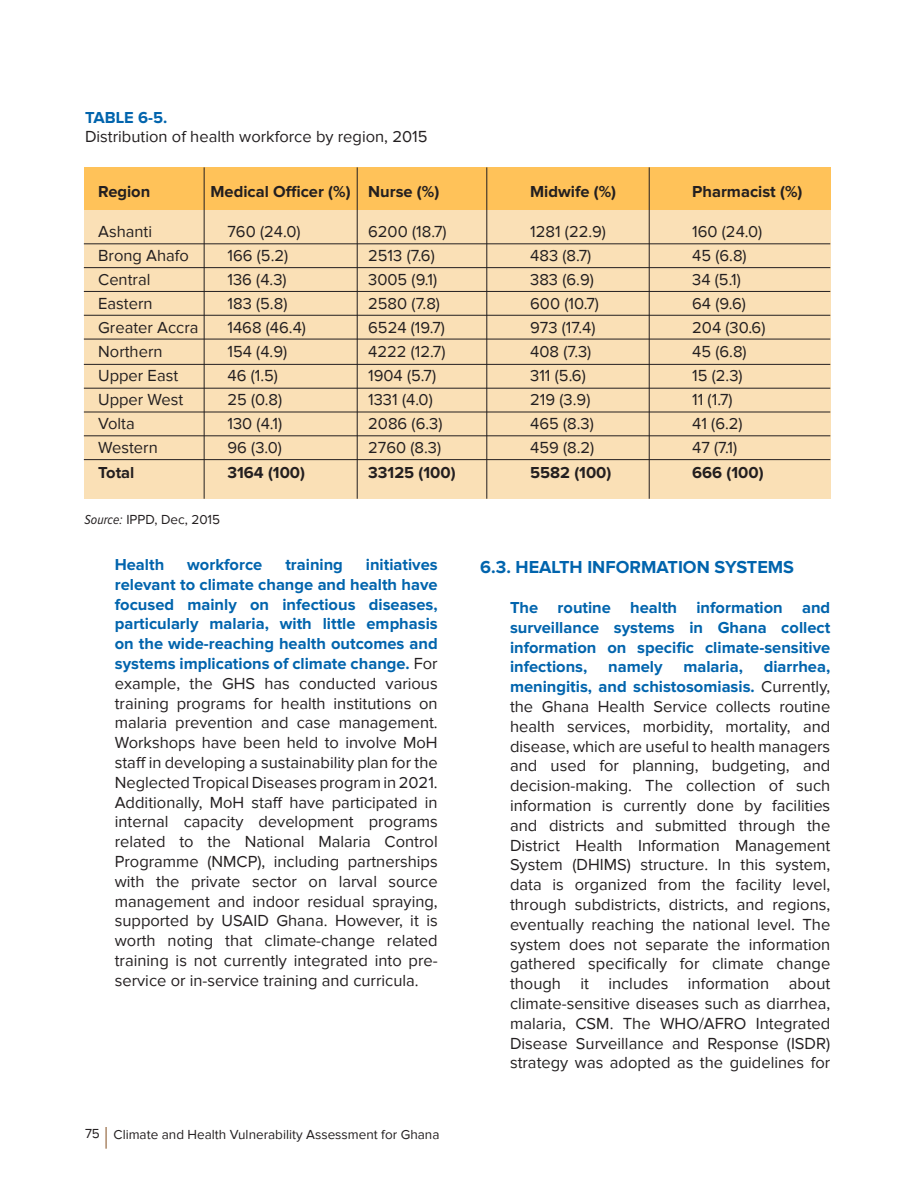
<style>
.page{position:relative;width:918px;height:1188px;background:#fff}
.page>*{position:absolute;margin:0;border:0;box-sizing:border-box;transform-origin:0 0}
.t1{font:700 18px "Proxima Nova";color:#0164ad}
.t2{font:16.5px/19.8px "Proxima Nova";color:#231f20;text-align:justify}
.t3{font:700 16.5px/19.8px "Proxima Nova";color:#0164ad;text-align:justify}
.t4{font:700 16.5px "Proxima Nova";color:#231f20}
.t5{font:13.5px "Proxima Nova";color:#231f20}
.s1{font-family:"Proxima Nova Cond";font-style:italic}
.s2{font-weight:700;color:#0164ad}
</style>
<div class="page">
<div style="left:84px;top:167px;width:746px;height:332px;background:#fae0b6"></div>
<div style="left:84px;top:167px;width:746px;height:43px;background:#ffc259"></div>
<hr style="left:84px;top:244px;width:746px;height:1px;background:#231f20">
<hr style="left:84px;top:267px;width:746px;height:1px;background:#231f20">
<hr style="left:84px;top:291px;width:746px;height:1px;background:#231f20">
<hr style="left:84px;top:315px;width:746px;height:1px;background:#231f20">
<hr style="left:84px;top:339px;width:746px;height:1px;background:#231f20">
<hr style="left:84px;top:364px;width:746px;height:1px;background:#231f20">
<hr style="left:84px;top:388px;width:746px;height:1px;background:#231f20">
<hr style="left:84px;top:412px;width:746px;height:1px;background:#231f20">
<hr style="left:84px;top:436px;width:746px;height:1px;background:#231f20">
<hr style="left:84px;top:459px;width:746px;height:1px;background:#231f20">
<hr style="left:204px;top:167px;width:1px;height:332px;background:#231f20">
<hr style="left:357px;top:167px;width:1px;height:332px;background:#231f20">
<hr style="left:486px;top:167px;width:1px;height:332px;background:#231f20">
<hr style="left:649px;top:167px;width:1px;height:332px;background:#231f20">
<svg style="left:106px;top:1127px;width:1px;height:22px"></svg>
<p class="t3" style="left:85px;top:108px;width:84px">TABLE 6-5.</p>
<p class="t2" style="left:85px;top:127px;width:344px">Distribution of health workforce by region, 2015</p>
<p class="t4" style="left:98px;top:184px;width:54px">Region</p>
<p class="t4" style="left:210px;top:184px;width:230px">Medical Officer (%) Nurse (%)</p>
<p class="t4" style="left:530px;top:184px;width:87px">Midwife (%)</p>
<p class="t4" style="left:692px;top:184px;width:112px">Pharmacist (%)</p>
<p class="t2" style="left:98px;top:222px;width:55px">Ashanti</p>
<p class="t2" style="left:227px;top:222px;width:75px">760 (24.0)</p>
<p class="t2" style="left:368px;top:222px;width:80px">6200 (18.7)</p>
<p class="t2" style="left:530px;top:222px;width:77px">1281 (22.9)</p>
<p class="t2" style="left:692px;top:222px;width:72px">160 (24.0)</p>
<p class="t2" style="left:98px;top:246px;width:92px">Brong Ahafo</p>
<p class="t2" style="left:227px;top:246px;width:62px">166 (5.2)</p>
<p class="t2" style="left:368px;top:246px;width:68px">2513 (7.6)</p>
<p class="t2" style="left:530px;top:246px;width:63px">483 (8.7)</p>
<p class="t2" style="left:692px;top:246px;width:56px">45 (6.8)</p>
<p class="t2" style="left:98px;top:270px;width:54px">Central</p>
<p class="t2" style="left:227px;top:270px;width:61px">136 (4.3)</p>
<p class="t2" style="left:368px;top:270px;width:70px">3005 (9.1)</p>
<p class="t2" style="left:530px;top:270px;width:65px">383 (6.9)</p>
<p class="t2" style="left:692px;top:270px;width:50px">34 (5.1)</p>
<p class="t2" style="left:98px;top:294px;width:56px">Eastern</p>
<p class="t2" style="left:227px;top:294px;width:61px">183 (5.8)</p>
<p class="t2" style="left:368px;top:294px;width:73px">2580 (7.8)</p>
<p class="t2" style="left:530px;top:294px;width:70px">600 (10.7)</p>
<p class="t2" style="left:692px;top:294px;width:55px">64 (9.6)</p>
<p class="t2" style="left:98px;top:318px;width:102px">Greater Accra</p>
<p class="t2" style="left:227px;top:318px;width:80px">1468 (46.4)</p>
<p class="t2" style="left:368px;top:318px;width:78px">6524 (19.7)</p>
<p class="t2" style="left:530px;top:318px;width:67px">973 (17.4)</p>
<p class="t2" style="left:692px;top:318px;width:75px">204 (30.6)</p>
<p class="t2" style="left:98px;top:342px;width:66px">Northern</p>
<p class="t2" style="left:227px;top:342px;width:61px">154 (4.9)</p>
<p class="t2" style="left:368px;top:342px;width:79px">4222 (12.7)</p>
<p class="t2" style="left:530px;top:342px;width:63px">408 (7.3)</p>
<p class="t2" style="left:692px;top:342px;width:56px">45 (6.8)</p>
<p class="t2" style="left:98px;top:366px;width:82px">Upper East</p>
<p class="t2" style="left:227px;top:366px;width:52px">46 (1.5)</p>
<p class="t2" style="left:368px;top:366px;width:70px">1904 (5.7)</p>
<p class="t2" style="left:530px;top:366px;width:57px">311 (5.6)</p>
<p class="t2" style="left:692px;top:366px;width:52px">15 (2.3)</p>
<p class="t2" style="left:98px;top:390px;width:87px">Upper West</p>
<p class="t2" style="left:227px;top:390px;width:56px">25 (0.8)</p>
<p class="t2" style="left:368px;top:390px;width:66px">1331 (4.0)</p>
<p class="t2" style="left:530px;top:390px;width:62px">219 (3.9)</p>
<p class="t2" style="left:692px;top:390px;width:42px">11 (1.7)</p>
<p class="t2" style="left:98px;top:414px;width:38px">Volta</p>
<p class="t2" style="left:227px;top:414px;width:56px">130 (4.1)</p>
<p class="t2" style="left:368px;top:414px;width:76px">2086 (6.3)</p>
<p class="t2" style="left:530px;top:414px;width:65px">465 (8.3)</p>
<p class="t2" style="left:692px;top:414px;width:52px">41 (6.2)</p>
<p class="t2" style="left:98px;top:438px;width:61px">Western</p>
<p class="t2" style="left:227px;top:438px;width:56px">96 (3.0)</p>
<p class="t2" style="left:368px;top:438px;width:75px">2760 (8.3)</p>
<p class="t2" style="left:530px;top:438px;width:66px">459 (8.2)</p>
<p class="t2" style="left:692px;top:438px;width:47px">47 (7.1)</p>
<p class="t4" style="left:98px;top:465px;width:38px">Total</p>
<p class="t4" style="left:227px;top:465px;width:79px">3164 (100)</p>
<p class="t4" style="left:368px;top:465px;width:89px">33125 (100)</p>
<p class="t4" style="left:530px;top:465px;width:83px">5582 (100)</p>
<p class="t4" style="left:692px;top:465px;width:73px">666 (100)</p>
<p class="t5" style="left:85px;top:512px;width:137px"><span class="s1">Source:</span> IPPD, Dec, 2015</p>
<p class="t2" style="left:115px;top:555px;width:324px;text-indent:251px"><span class="s2">initiatives relevant to climate change and health have focused mainly on infectious diseases, particularly malaria, with little emphasis on the wide-reaching health outcomes and systems implications of climate change.</span> For example, the GHS has conducted various training programs for health institutions on malaria prevention and case management.<br>Workshops have been held to involve MoH staff in developing a sustainability plan for the Neglected Tropical Diseases program in 2021.<br>Additionally, MoH staff have participated in internal capacity development programs related to the National Malaria Control Programme (NMCP), including partnerships with the private sector on larval source management and indoor residual spraying, supported by USAID Ghana. However, it is worth noting that climate-change related training is not currently integrated into pre&shy;service or in-service training and curricula.</p>
<p class="t1" style="left:480px;top:559px;width:315px">6.3. HEALTH INFORMATION SYSTEMS</p>
<p class="t3" style="left:115px;top:555px;width:51px">Health</p>
<p class="t3" style="left:187px;top:555px;width:77px">workforce</p>
<p class="t3" style="left:285px;top:555px;width:59px">training</p>
<p class="t3" style="left:510px;top:598px;width:322px">The routine health information and surveillance systems in Ghana collect information on specific climate-sensitive infections,</p>
<p class="t2" style="left:510px;top:657px;width:322px;text-indent:254px"><span class="s2">diarrhea, meningitis, and schistosomiasis.</span> Currently, the Ghana Health Service collects routine health services, morbidity, mortality, and disease, which are useful to health managers and used for planning, budgeting, and decision-making. The collection of such information is currently done by facilities and districts and submitted through the District Health Information Management System (DHIMS) structure. In this system, data is organized from the facility level, through subdistricts, districts, and regions, eventually reaching the national level. The system does not separate the information gathered specifically for climate change though it includes information about climate-sensitive diseases such as diarrhea, malaria, CSM. The WHO/AFRO Integrated Disease Surveillance and Response (ISDR) strategy was adopted as the guidelines for</p>
<p class="t3" style="left:608px;top:658px;width:56px">namely</p>
<p class="t3" style="left:683px;top:658px;width:61px">malaria,</p>
<p class="t5" style="left:85px;top:1126px;width:16px">75</p>
<p class="t5" style="left:114px;top:1127px;width:327px">Climate and Health Vulnerability Assessment for Ghana</p>
</div>
